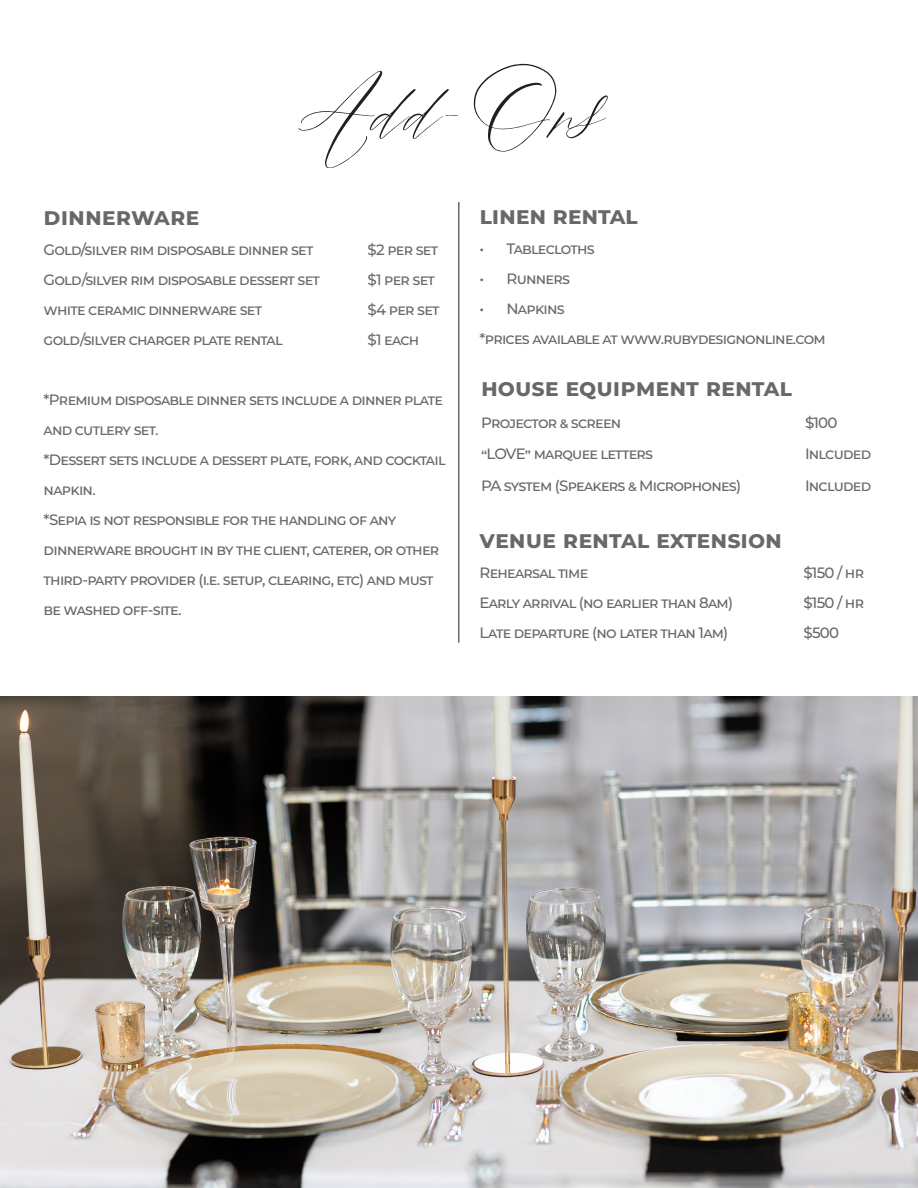
<style>
.page{position:relative;width:918px;height:1188px;background:#fff}
.page>*{position:absolute;margin:0;border:0;box-sizing:border-box;transform-origin:0 0}
.t1{font:84px "La Bohemienne";letter-spacing:.03em;color:#231f20}
.t2{font:700 24px "Montserrat";color:#686967}
.t3{font:500 15px/30px "Montserrat";letter-spacing:-.05em;color:#686967}
</style>
<div class="page">
<hr style="left:458px;top:202px;width:2px;height:441px;background:#686967">
<img style="left:1px;top:697px;width:917px;height:491px">
<p class="t1" style="left:298px;top:54px;width:307px">Add-Ons</p>
<p class="t2" style="left:44px;top:199px;width:157px">dinnerware</p>
<p class="t3" style="left:44px;top:234px;width:271px">Gold/silver rim disposable dinner set</p>
<p class="t3" style="left:368px;top:234px;width:72px">$2 per set</p>
<p class="t3" style="left:44px;top:264px;width:278px">Gold/silver rim disposable dessert set</p>
<p class="t3" style="left:368px;top:264px;width:69px">$1 per set</p>
<p class="t3" style="left:44px;top:294px;width:220px">white ceramic dinnerware set</p>
<p class="t3" style="left:368px;top:294px;width:73px">$4 per set</p>
<p class="t3" style="left:44px;top:324px;width:240px">gold/silver charger plate rental</p>
<p class="t3" style="left:368px;top:324px;width:53px">$1 each</p>
<p class="t3" style="left:44px;top:384px;width:401px">*Premium disposable dinner sets include a dinner plate and cutlery set.</p>
<p class="t3" style="left:44px;top:444px;width:404px">*Dessert sets include a dessert plate, fork, and cocktail napkin.</p>
<p class="t3" style="left:44px;top:504px;width:397px">*Sepia is not responsible for the handling of any dinnerware brought in by the client, caterer, or other third-party provider (i.e. setup, clearing, etc) and must be washed off-site.</p>
<p class="t2" style="left:480px;top:198px;width:160px">linen rental</p>
<p class="t3" style="left:480px;top:233px;width:117px">• Tablecloths</p>
<p class="t3" style="left:480px;top:263px;width:92px">• Runners</p>
<p class="t3" style="left:480px;top:293px;width:87px">• Napkins</p>
<p class="t3" style="left:480px;top:323px;width:348px">*prices available at www.rubydesignonline.com</p>
<p class="t2" style="left:481px;top:371px;width:313px">house equipment rental</p>
<p class="t3" style="left:481px;top:407px;width:142px">Projector &amp; screen</p>
<p class="t3" style="left:805px;top:407px;width:34px">$100</p>
<p class="t3" style="left:481px;top:438px;width:174px">“LOVE” marquee letters</p>
<p class="t3" style="left:805px;top:438px;width:68px">Inlcuded</p>
<p class="t3" style="left:481px;top:470px;width:262px">PA system (Speakers &amp; Microphones)</p>
<p class="t3" style="left:805px;top:470px;width:68px">Included</p>
<p class="t2" style="left:480px;top:523px;width:304px">venue rental extension</p>
<p class="t3" style="left:480px;top:557px;width:110px">Rehearsal time</p>
<p class="t3" style="left:804px;top:557px;width:62px">$150 / hr</p>
<p class="t3" style="left:480px;top:587px;width:255px">Early arrival (no earlier than 8am)</p>
<p class="t3" style="left:804px;top:587px;width:62px">$150 / hr</p>
<p class="t3" style="left:480px;top:617px;width:250px">Late departure (no later than 1am)</p>
<p class="t3" style="left:804px;top:617px;width:37px">$500</p>
</div>
